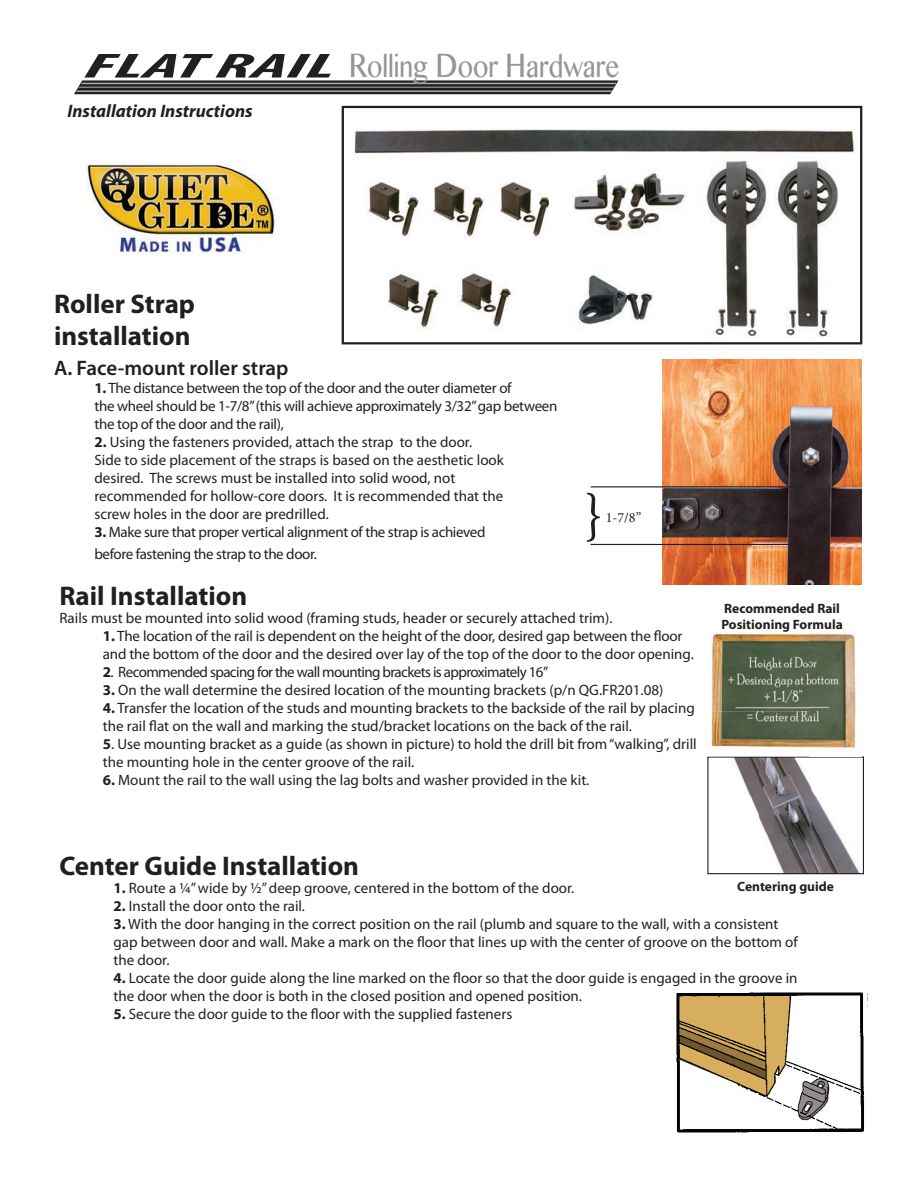
<style>
.page{position:relative;width:918px;height:1188px;background:#fff}
.page>*{position:absolute;margin:0;border:0;box-sizing:border-box;transform-origin:0 0}
.t1{font:55.95px "Minion Pro";color:#231f20}
.t2{font:32.7px "Kannada MN";color:#939598;scale:.83 1}
.t3{font:700 27px/32.4px "Myriad Pro";color:#231f20}
.t4{font:600 21px "Myriad Pro";color:#231f20}
.t5{font:italic 700 18px "Myriad Pro";color:#231f20}
.t6{font:15px/18px "Myriad Pro";color:#231f20}
.t7{font:15px/18px "Myriad Pro";letter-spacing:-.02em;color:#231f20}
.t8{font:15px/21.6px "Myriad Pro";letter-spacing:-.025em;color:#231f20}
.t9{font:15px "Myriad Pro";letter-spacing:-.04em;color:#231f20}
.t10{font:13.95px "Minion Pro";color:#231f20}
.t11{font:700 13.5px/16.2px "Myriad Pro";color:#231f20}
.s1{font-size:38.1px}
.s2{font-weight:700}
</style>
<div class="page">
<img style="left:353px;top:129px;width:503px;height:208px">
<div style="left:342px;top:106px;width:520px;height:238px;border:2px solid #231f20"></div>
<svg style="left:74px;top:54px;width:544px;height:40px"></svg>
<hr style="left:81px;top:83px;width:535px;height:1px;background:#a8a9ad">
<hr style="left:76px;top:90px;width:536px;height:2px;background:#a8a9ad">
<hr style="left:79px;top:87px;width:535px;height:1px;background:#a8a9ad">
<img style="left:662px;top:359px;width:200px;height:226px">
<svg style="left:707px;top:756px;width:157px;height:118px"></svg>
<hr style="left:591px;top:486px;width:214px;height:1px;background:#231f20">
<hr style="left:591px;top:544px;width:214px;height:1px;background:#231f20">
<img style="left:85px;top:163px;width:193px;height:90px">
<img style="left:711px;top:632px;width:145px;height:119px">
<img style="left:676px;top:992px;width:188px;height:141px">
<p class="t5" style="left:68px;top:100px;width:187px">Installation Instructions</p>
<h3 class="t3" style="left:54px;top:286px;width:143px">Roller Strap installation</h3>
<h2 class="t2" style="left:349px;top:47px;width:328px"><span class="s1">R</span>olling <span class="s1">D</span>oor <span class="s1">H</span>ardware</h2>
<h3 class="t4" style="left:54px;top:355px;width:236px">A. Face-mount roller strap</h3>
<p class="t7" style="left:94px;top:379px;width:464px"><span class="s2">1.</span> The distance between the top of the door and the outer diameter of<br>the wheel should be 1-7/8” (this will achieve approximately 3/32” gap between the top of the door and the rail),</p>
<p class="t6" style="left:94px;top:433px;width:411px"><span class="s2">2.</span> Using the fasteners provided, attach the strap to the door.<br>Side to side placement of the straps is based on the aesthetic look desired. The screws must be installed into solid wood, not recommended for hollow-core doors. It is recommended that the screw holes in the door are predrilled.</p>
<p class="t8" style="left:94px;top:521px;width:393px"><span class="s2">3.</span> Make sure that proper vertical alignment of the strap is achieved before fastening the strap to the door.</p>
<h1 class="t1" style="left:584px;top:477px;width:21px">}</h1>
<p class="t10" style="left:606px;top:508px;width:37px">1-7/8”</p>
<h3 class="t3" style="left:59px;top:579px;width:189px">Rail Installation</h3>
<p class="t6" style="left:59px;top:609px;width:555px">Rails must be mounted into solid wood (framing studs, header or securely attached trim).</p>
<p class="t6" style="left:103px;top:627px;width:593px"><span class="s2">1.</span> The location of the rail is dependent on the height of the door, desired gap between the oor and the bottom of the door and the desired over lay of the top of the door to the door opening.</p>
<p class="t9" style="left:103px;top:663px;width:447px"><span class="s2">2</span>. Recommended spacing for the wall mounting brackets is approximately 16”</p>
<p class="t6" style="left:103px;top:681px;width:562px"><span class="s2">3.</span> On the wall determine the desired location of the mounting brackets (p/n QG.FR201.08)</p>
<p class="t6" style="left:103px;top:699px;width:593px"><span class="s2">4.</span> Transfer the location of the studs and mounting brackets to the backside of the rail by placing the rail at on the wall and marking the stud/bracket locations on the back of the rail.</p>
<p class="t6" style="left:103px;top:735px;width:595px"><span class="s2">5</span>. Use mounting bracket as a guide (as shown in picture) to hold the drill bit from “walking”, drill the mounting hole in the center groove of the rail.</p>
<p class="t6" style="left:103px;top:771px;width:488px"><span class="s2">6.</span> Mount the rail to the wall using the lag bolts and washer provided in the kit.</p>
<p class="t11" style="left:721px;top:600px;width:123px">Recommended Rail<br>Positioning Formula</p>
<h3 class="t3" style="left:59px;top:849px;width:301px">Center Guide Installation</h3>
<p class="t6" style="left:113px;top:879px;width:463px"><span class="s2">1.</span> Route a ¼” wide by ½” deep groove, centered in the bottom of the door.</p>
<p class="t6" style="left:113px;top:897px;width:193px"><span class="s2">2.</span> Install the door onto the rail.</p>
<p class="t6" style="left:113px;top:915px;width:686px"><span class="s2">3.</span> With the door hanging in the correct position on the rail (plumb and square to the wall, with a consistent gap between door and wall. Make a mark on the oor that lines up with the center of groove on the bottom of the door.</p>
<p class="t6" style="left:113px;top:969px;width:686px"><span class="s2">4.</span> Locate the door guide along the line marked on the oor so that the door guide is engaged in the groove in the door when the door is both in the closed position and opened position.</p>
<p class="t6" style="left:113px;top:1005px;width:400px"><span class="s2">5.</span> Secure the door guide to the oor with the supplied fasteners</p>
<p class="t11" style="left:737px;top:878px;width:98px">Centering guide</p>
</div>
